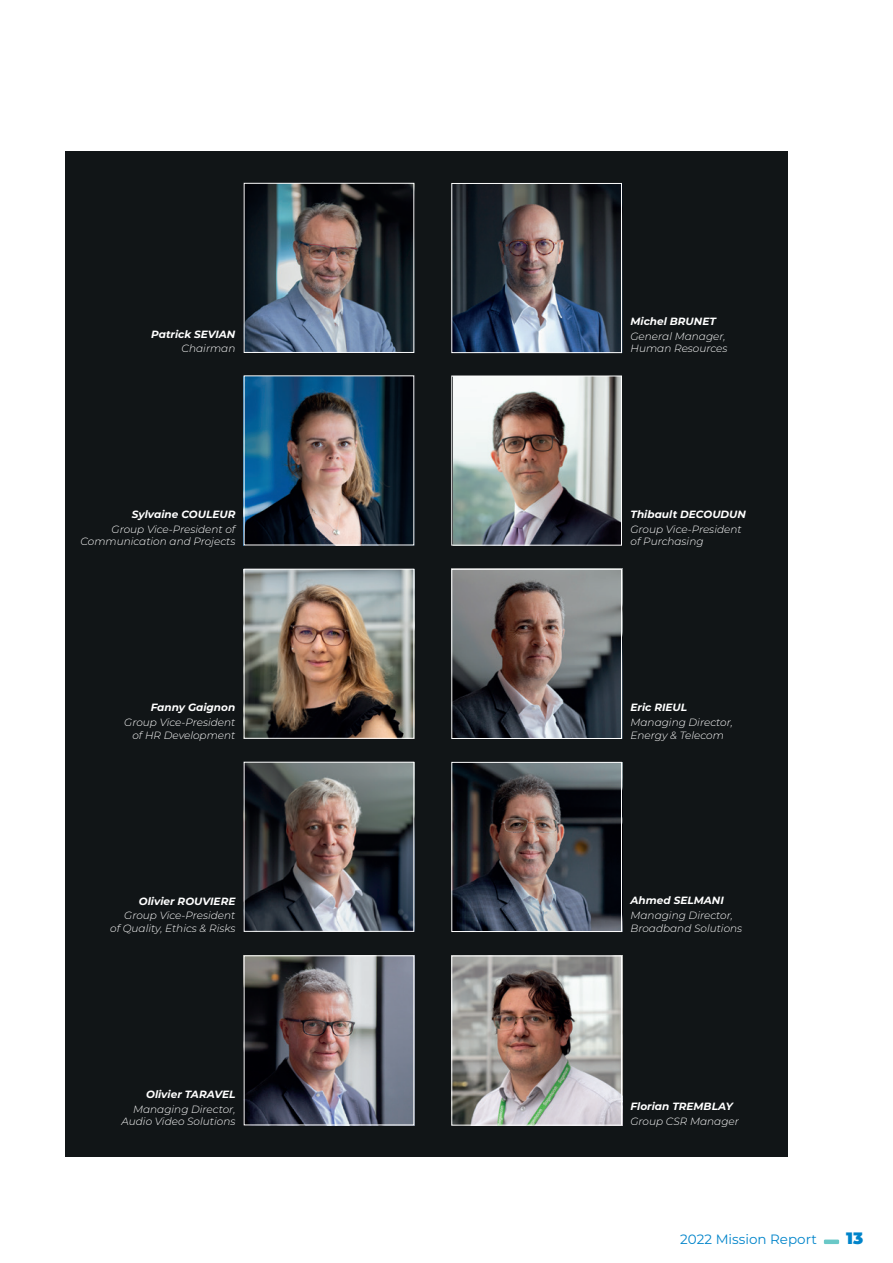
<style>
.page{position:relative;width:893px;height:1263px;background:#fff}
.page>*{position:absolute;margin:0;border:0;box-sizing:border-box;transform-origin:0 0}
.t1{font:900 16.5px "Montserrat";color:#0084ca}
.t2{font:13.5px "Montserrat";color:#0084ca}
.t3{font:italic 300 10.5px/12.6px "Montserrat";color:#fff}
.t4{font:italic 700 10.5px "Montserrat";color:#fff}
</style>
<div class="page">
<div style="left:824px;top:1239px;width:15px;height:5px;background:#6ac8c7"></div>
<div style="left:65px;top:151px;width:723px;height:1006px;background:#111517"></div>
<img style="left:454px;top:571px;width:166px;height:166px">
<img style="left:246px;top:185px;width:166px;height:166px">
<img style="left:454px;top:185px;width:166px;height:166px">
<img style="left:244px;top:764px;width:170px;height:168px">
<img style="left:244px;top:378px;width:170px;height:168px">
<img style="left:454px;top:764px;width:166px;height:166px">
<img style="left:454px;top:378px;width:166px;height:165px">
<img style="left:246px;top:958px;width:166px;height:165px">
<img style="left:244px;top:571px;width:170px;height:168px">
<img style="left:454px;top:958px;width:166px;height:165px">
<div style="left:244px;top:183px;width:170px;height:170px;border:1px solid #fff"></div>
<div style="left:244px;top:569px;width:170px;height:169px;border:1px solid #fff"></div>
<div style="left:244px;top:762px;width:170px;height:169px;border:1px solid #fff"></div>
<div style="left:244px;top:956px;width:170px;height:169px;border:1px solid #fff"></div>
<div style="left:452px;top:183px;width:170px;height:170px;border:1px solid #fff"></div>
<div style="left:452px;top:376px;width:170px;height:169px;border:1px solid #fff"></div>
<div style="left:452px;top:569px;width:170px;height:170px;border:1px solid #fff"></div>
<div style="left:452px;top:762px;width:170px;height:170px;border:1px solid #fff"></div>
<div style="left:452px;top:956px;width:170px;height:169px;border:1px solid #fff"></div>
<p class="t4" style="left:151px;top:326px;width:86px">Patrick SEVIAN</p>
<p class="t3" style="left:182px;top:342px;width:55px">Chairman</p>
<p class="t4" style="left:132px;top:507px;width:105px">Sylvaine COULEUR</p>
<p class="t3" style="left:81px;top:522px;width:156px;text-align:right">Group Vice-President of<br>Communication and Projects</p>
<p class="t4" style="left:151px;top:700px;width:86px">Fanny Gaignon</p>
<p class="t3" style="left:124px;top:716px;width:113px;text-align:right">Group Vice-President of HR Development</p>
<p class="t4" style="left:139px;top:893px;width:98px">Olivier ROUVIERE</p>
<p class="t3" style="left:110px;top:909px;width:127px;text-align:right">Group Vice-President<br>of Quality, Ethics &amp; Risks</p>
<p class="t4" style="left:146px;top:1086px;width:91px">Olivier TARAVEL</p>
<p class="t3" style="left:122px;top:1102px;width:115px;text-align:right">Managing Director,<br>Audio Video Solutions</p>
<p class="t4" style="left:630px;top:314px;width:87px">Michel BRUNET</p>
<p class="t3" style="left:630px;top:329px;width:99px">General Manager,<br>Human Resources</p>
<p class="t4" style="left:630px;top:507px;width:117px">Thibault DECOUDUN</p>
<p class="t3" style="left:630px;top:522px;width:113px">Group Vice-President of Purchasing</p>
<p class="t4" style="left:630px;top:700px;width:58px">Eric RIEUL</p>
<p class="t3" style="left:630px;top:716px;width:104px">Managing Director,<br>Energy &amp; Telecom</p>
<p class="t4" style="left:630px;top:893px;width:95px">Ahmed SELMANI</p>
<p class="t3" style="left:630px;top:909px;width:113px">Managing Director,<br>Broadband Solutions</p>
<p class="t4" style="left:630px;top:1099px;width:104px">Florian TREMBLAY</p>
<p class="t3" style="left:630px;top:1115px;width:110px">Group CSR Manager</p>
<p class="t2" style="left:680px;top:1230px;width:138px">2022 Mission Report</p>
<h1 class="t1" style="left:846px;top:1226px;width:19px">13</h1>
</div>
